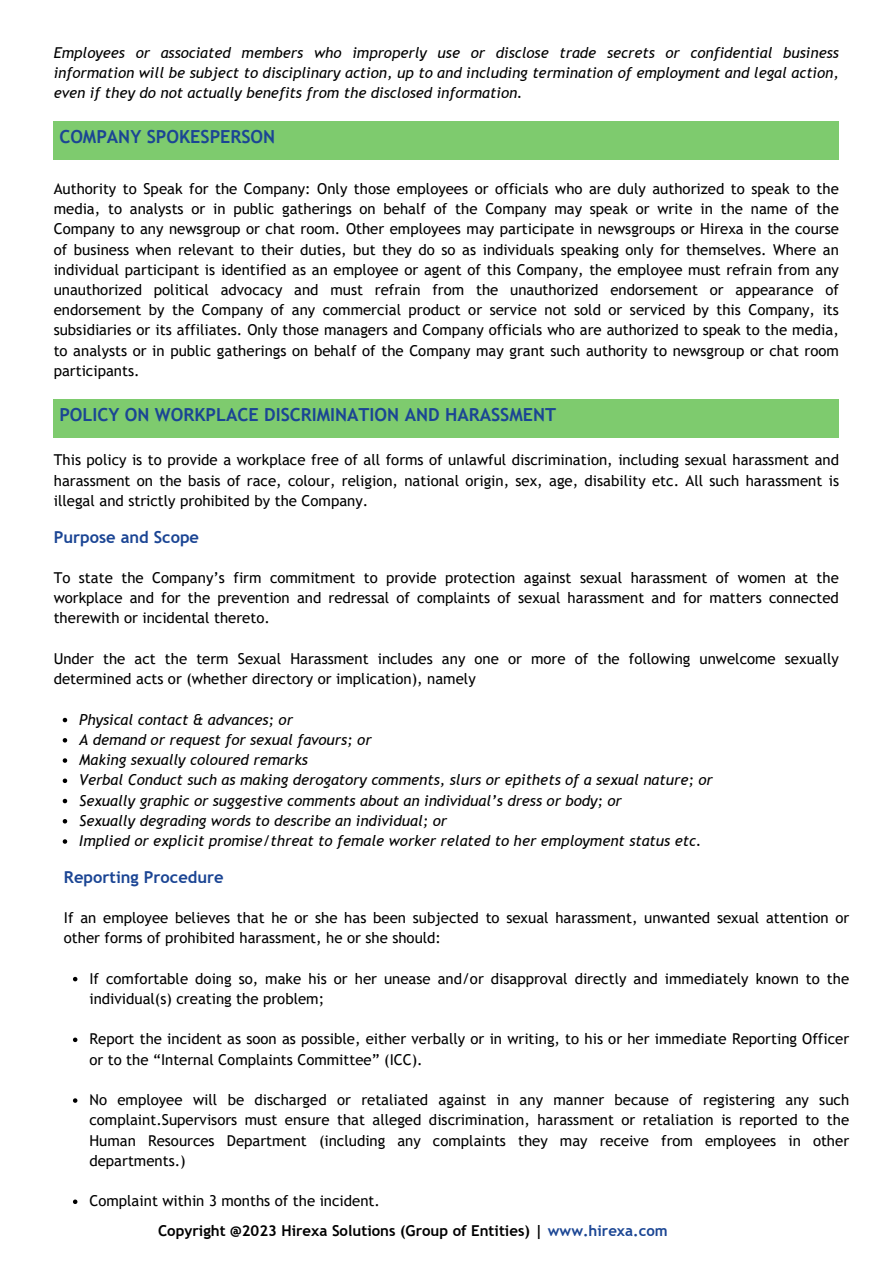
<style>
.page{position:relative;width:893px;height:1264px;background:#fff}
.page>*{position:absolute;margin:0;border:0;box-sizing:border-box;transform-origin:0 0}
.t1{font:700 18px "Trebuchet MS";color:#1b4594}
.t2{font:700 16.5px "Trebuchet MS";color:#1b4594}
.t3{font:15px/20.2px "Trebuchet MS";color:#000;text-align:justify}
.t4{font:italic 15px/20.2px "Trebuchet MS";color:#000;text-align:justify}
.t5{font:700 15px "Trebuchet MS";color:#000}
.s1{color:#1b4694}
</style>
<div class="page">
<div style="left:54px;top:121px;width:785px;height:38px;background:#7ecb6e"></div>
<div style="left:54px;top:399px;width:785px;height:38px;background:#7ecb6e"></div>
<svg style="left:63px;top:717px;width:4px;height:5px"></svg>
<svg style="left:63px;top:738px;width:4px;height:4px"></svg>
<svg style="left:63px;top:758px;width:4px;height:4px"></svg>
<svg style="left:63px;top:778px;width:4px;height:5px"></svg>
<svg style="left:63px;top:798px;width:4px;height:5px"></svg>
<svg style="left:63px;top:819px;width:4px;height:4px"></svg>
<svg style="left:63px;top:839px;width:4px;height:4px"></svg>
<svg style="left:73px;top:976px;width:4px;height:5px"></svg>
<svg style="left:73px;top:1037px;width:4px;height:5px"></svg>
<svg style="left:73px;top:1098px;width:4px;height:4px"></svg>
<svg style="left:73px;top:1199px;width:4px;height:4px"></svg>
<p class="t4" style="left:54px;top:42px;width:786px">Employees or associated members who improperly use or disclose trade secrets or confidential business information will be subject to disciplinary action, up to and including termination of employment and legal action, even if they do not actually benefits from the disclosed information.</p>
<p class="t1" style="left:59px;top:126px;width:217px">COMPANY SPOKESPERSON</p>
<p class="t3" style="left:54px;top:178px;width:786px">Authority to Speak for the Company: Only those employees or officials who are duly authorized to speak to the media, to analysts or in public gatherings on behalf of the Company may speak or write in the name of the Company to any newsgroup or chat room. Other employees may participate in newsgroups or Hirexa in the course of business when relevant to their duties, but they do so as individuals speaking only for themselves. Where an individual participant is identified as an employee or agent of this Company, the employee must refrain from any unauthorized political advocacy and must refrain from the unauthorized endorsement or appearance of endorsement by the Company of any commercial product or service not sold or serviced by this Company, its subsidiaries or its affiliates. Only those managers and Company officials who are authorized to speak to the media, to analysts or in public gatherings on behalf of the Company may grant such authority to newsgroup or chat room participants.</p>
<p class="t1" style="left:59px;top:404px;width:498px">POLICY ON WORKPLACE DISCRIMINATION AND HARASSMENT</p>
<p class="t3" style="left:54px;top:450px;width:786px">This policy is to provide a workplace free of all forms of unlawful discrimination, including sexual harassment and harassment on the basis of race, colour, religion, national origin, sex, age, disability etc. All such harassment is illegal and strictly prohibited by the Company.</p>
<p class="t2" style="left:54px;top:528px;width:147px">Purpose and Scope</p>
<p class="t3" style="left:54px;top:567px;width:786px">To state the Company’s firm commitment to provide protection against sexual harassment of women at the workplace and for the prevention and redressal of complaints of sexual harassment and for matters connected therewith or incidental thereto.</p>
<p class="t3" style="left:54px;top:648px;width:786px">Under the act the term Sexual Harassment includes any one or more of the following unwelcome sexually determined acts or (whether directory or implication), namely</p>
<p class="t4" style="left:79px;top:709px;width:215px">Physical contact &amp; advances; or</p>
<p class="t4" style="left:79px;top:729px;width:294px">A demand or request for sexual favours; or</p>
<p class="t4" style="left:79px;top:749px;width:230px">Making sexually coloured remarks</p>
<p class="t4" style="left:79px;top:769px;width:635px">Verbal Conduct such as making derogatory comments, slurs or epithets of a sexual nature; or</p>
<p class="t4" style="left:79px;top:790px;width:544px">Sexually graphic or suggestive comments about an individual’s dress or body; or</p>
<p class="t4" style="left:79px;top:810px;width:369px">Sexually degrading words to describe an individual; or</p>
<p class="t4" style="left:79px;top:830px;width:624px">Implied or explicit promise/threat to female worker related to her employment status etc.</p>
<p class="t2" style="left:64px;top:867px;width:161px">Reporting Procedure</p>
<p class="t3" style="left:64px;top:907px;width:786px">If an employee believes that he or she has been subjected to sexual harassment, unwanted sexual attention or other forms of prohibited harassment, he or she should:</p>
<p class="t3" style="left:89px;top:968px;width:761px">If comfortable doing so, make his or her unease and/or disapproval directly and immediately known to the individual(s) creating the problem;</p>
<p class="t3" style="left:89px;top:1028px;width:761px">Report the incident as soon as possible, either verbally or in writing, to his or her immediate Reporting Officer or to the “Internal Complaints Committee” (ICC).</p>
<p class="t3" style="left:89px;top:1089px;width:761px">No employee will be discharged or retaliated against in any manner because of registering any such complaint.Supervisors must ensure that alleged discrimination, harassment or retaliation is reported to the Human Resources Department (including any complaints they may receive from employees in other departments.)</p>
<p class="t3" style="left:89px;top:1190px;width:292px">Complaint within 3 months of the incident.</p>
<p class="t5" style="left:158px;top:1221px;width:511px">Copyright @2023 Hirexa Solutions (Group of Entities) | <span class="s1">www.hirexa.com</span></p>
</div>
